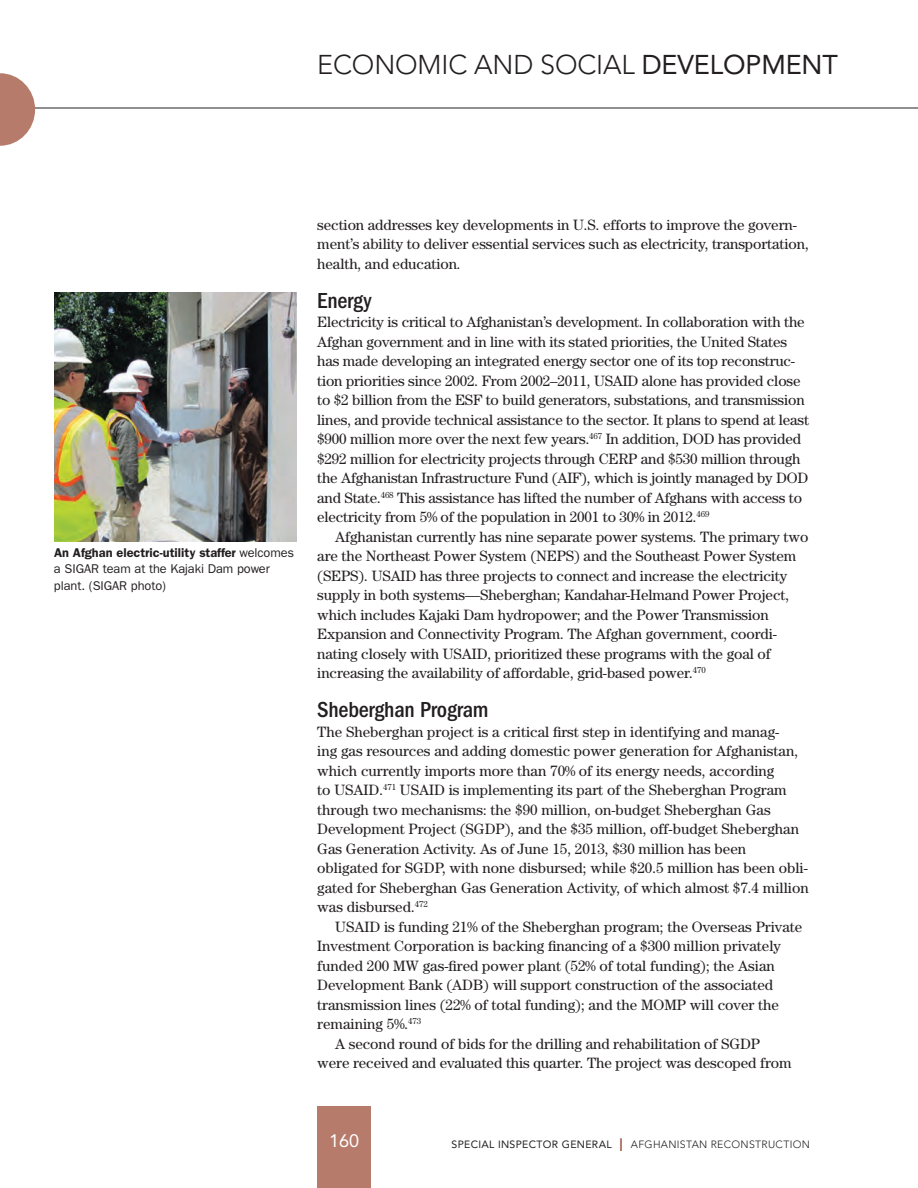
<style>
.page{position:relative;width:918px;height:1188px;background:#fff}
.page>*{position:absolute;margin:0;border:0;box-sizing:border-box;transform-origin:0 0}
.t1{font:300 27px "Avenir LT Std";letter-spacing:-.005em;color:#231f20}
.t2{font:500 condensed 22.5px "ITC Franklin Gothic Std";letter-spacing:-.01em;color:#231f20}
.t3{font:18px "Avenir LT Std";color:#fff}
.P_Indent{font:15px/19.5px "Century Std";letter-spacing:-.005em;color:#231f20}
.P_caption{font:12.75px/16.5px "ITC Franklin Gothic Std";letter-spacing:-.005em;color:#231f20}
.t4{font:300 10.5px "Avenir LT Std";letter-spacing:.03em;color:#231f20}
.t5{font:10.5px "Avenir LT Std";letter-spacing:.03em;color:#231f20}
.s1{font-weight:400}
.s2{font-weight:600}
.s3{font-weight:400;font-size:18px;color:#a05243}
</style>
<div class="page">
<hr style="left:0;top:108px;width:918px;height:1px;background:#231f20">
<svg style="left:0;top:73px;width:35px;height:73px"></svg>
<div style="left:317px;top:1107px;width:54px;height:81px;background:#b67b6a"></div>
<img style="left:54px;top:292px;width:243px;height:250px">
<h1 class="t1" style="left:317px;top:49px;width:522px">ECONOMIC AND SOCIAL <span class="s1">DEVELOPMENT</span></h1>
<p class="P_caption" style="left:54px;top:545px;width:242px"><span class="s2">An Afghan electric-utility staffer</span> welcomes a SIGAR team at the Kajaki Dam power plant. (SIGAR photo)</p>
<p class="P_Indent" style="left:317px;top:214px;width:493px">section addresses key developments in U.S. efforts to improve the govern&shy;ment’s ability to deliver essential services such as electricity, transportation, health, and education.</p>
<h4 class="t2" style="left:317px;top:287px;width:56px">Energy</h4>
<p class="P_Indent" style="left:317px;top:312px;width:493px">Electricity is critical to Afghanistan’s development. In collaboration with the Afghan government and in line with its stated priorities, the United States has made developing an integrated energy sector one of its top reconstruc&shy;tion priorities since 2002. From 2002–2011, USAID alone has provided close to $2 billion from the ESF to build generators, substations, and transmission lines, and provide technical assistance to the sector. It plans to spend at least $900 million more over the next few years.<sup>467</sup> In addition, DOD has provided $292 million for electricity projects through CERP and $530 million through the Afghanistan Infrastructure Fund (AIF), which is jointly managed by DOD and State.<sup>468</sup> This assistance has lifted the number of Afghans with access to electricity from 5% of the population in 2001 to 30% in 2012.<sup>469</sup></p>
<p class="P_Indent" style="left:317px;top:526px;width:493px;text-indent:18px">Afghanistan currently has nine separate power systems. The primary two are the Northeast Power System (NEPS) and the Southeast Power System (SEPS). USAID has three projects to connect and increase the electricity supply in both systems—Sheberghan; Kandahar-Helmand Power Project, which includes Kajaki Dam hydropower; and the Power Transmission Expansion and Connectivity Program. The Afghan government, coordi&shy;nating closely with USAID, prioritized these programs with the goal of increasing the availability of affordable, grid-based power.<sup>470</sup></p>
<h4 class="t2" style="left:317px;top:697px;width:173px">Sheberghan Program</h4>
<p class="P_Indent" style="left:317px;top:721px;width:493px">The Sheberghan project is a critical first step in identifying and manag-<br>ing gas resources and adding domestic power generation for Afghanistan, which currently imports more than 70% of its energy needs, according<br>to USAID.<sup>471</sup> USAID is implementing its part of the Sheberghan Program through two mechanisms: the $90 million, on-budget Sheberghan Gas Development Project (SGDP), and the $35 million, off-budget Sheberghan Gas Generation Activity. As of June 15, 2013, $30 million has been obligated for SGDP, with none disbursed; while $20.5 million has been obli&shy;gated for Sheberghan Gas Generation Activity, of which almost $7.4 million was disbursed.<sup>472</sup></p>
<p class="P_Indent" style="left:317px;top:916px;width:487px;text-indent:18px">USAID is funding 21% of the Sheberghan program; the Overseas Private Investment Corporation is backing financing of a $300 million privately funded 200 MW gas-fired power plant (52% of total funding); the Asian Development Bank (ADB) will support construction of the associated transmission lines (22% of total funding); and the MOMP will cover the remaining 5%.<sup>473</sup></p>
<p class="P_Indent" style="left:317px;top:1033px;width:476px;text-indent:18px">A second round of bids for the drilling and rehabilitation of SGDP were received and evaluated this quarter. The project was descoped from</p>
<p class="t3" style="left:329px;top:1131px;width:32px">160</p>
<p class="t4" style="left:619px;top:1138px;width:193px"><span class="s3">I</span> AFGHANISTAN RECONSTRUCTION</p>
<p class="t5" style="left:452px;top:1138px;width:162px">SPECIAL INSPECTOR GENERAL</p>
</div>
